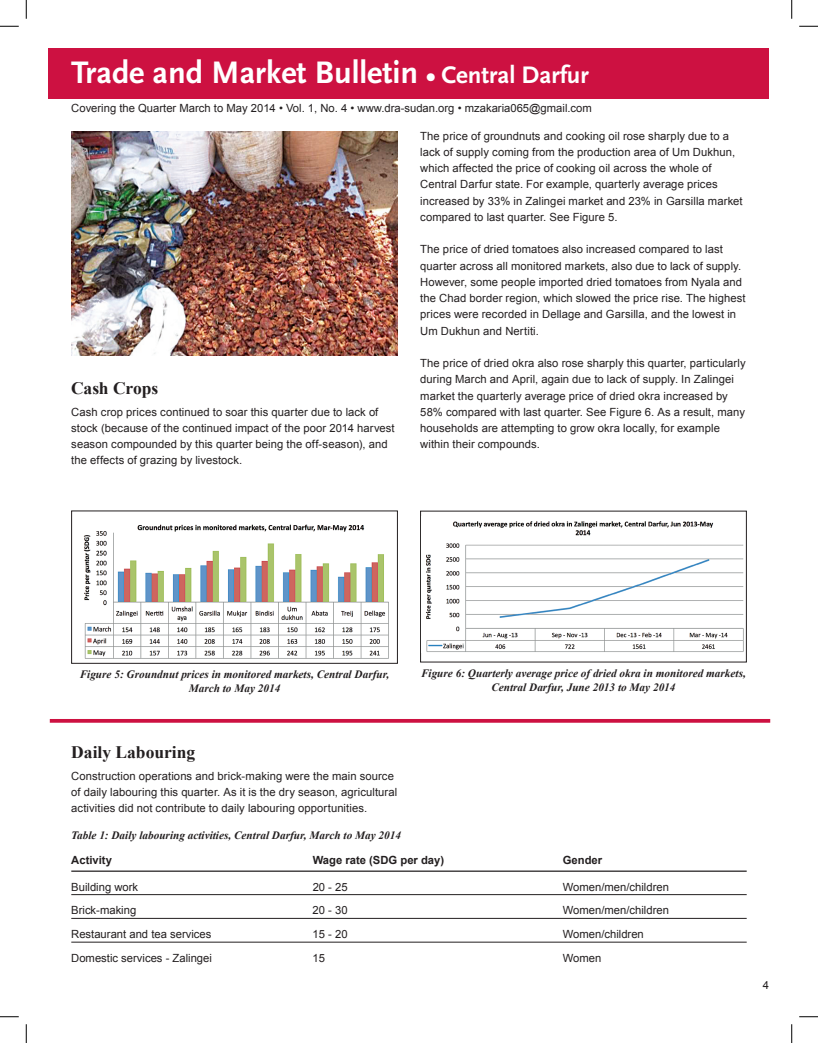
<style>
.page{position:relative;width:818px;height:1043px;background:#fff}
.page>*{position:absolute;margin:0;border:0;box-sizing:border-box;transform-origin:0 0}
.t1{font:700 32.5px "Scala Sans";color:#fff}
.t2{font:700 17.5px "Times New Roman";color:#231f20}
.t3{font:11.25px/16.2px "Arial";letter-spacing:.005em;color:#231f20}
.t4{font:italic 700 11.25px/13.8px "Times New Roman";color:#231f20;text-align:center}
.t5{font:700 11.25px "Arial";color:#231f20}
.s1{font-size:25px}
</style>
<div class="page">
<div style="left:49px;top:49px;width:720px;height:50px;background:#cd1141"></div>
<img style="left:426px;top:521px;width:317px;height:131px">
<hr style="left:50px;top:719px;width:720px;height:3px;background:#cd1141">
<hr style="left:71px;top:870px;width:675px;height:1px;background:#231f20">
<hr style="left:71px;top:894px;width:675px;height:1px;background:#231f20">
<hr style="left:71px;top:918px;width:675px;height:1px;background:#231f20">
<hr style="left:71px;top:941px;width:675px;height:1px;background:#231f20">
<div style="left:71px;top:510px;width:327px;height:153px;border:1px solid #231f20"></div>
<img style="left:83px;top:524px;width:306px;height:135px">
<img style="left:72px;top:131px;width:326px;height:224px">
<svg style="left:0;top:25px;width:19px;height:2px"></svg>
<svg style="left:799px;top:25px;width:19px;height:2px"></svg>
<svg style="left:0;top:1016px;width:19px;height:1px"></svg>
<svg style="left:799px;top:1016px;width:19px;height:1px"></svg>
<svg style="left:25px;top:0;width:2px;height:19px"></svg>
<svg style="left:25px;top:1024px;width:2px;height:18px"></svg>
<svg style="left:791px;top:0;width:1px;height:19px"></svg>
<svg style="left:791px;top:1024px;width:1px;height:18px"></svg>
<h1 class="t1" style="left:71px;top:55px;width:519px">Trade and Market Bulletin <span class="s1">• Central Darfur</span></h1>
<p class="t3" style="left:71px;top:100px;width:522px">Covering the Quarter March to May 2014 • Vol. 1, No. 4 • www.dra-sudan.org • mzakaria065@gmail.com</p>
<h2 class="t2" style="left:71px;top:376px;width:88px">Cash Crops</h2>
<p class="t3" style="left:71px;top:404px;width:325px">Cash crop prices continued to soar this quarter due to lack of stock (because of the continued impact of the poor 2014 harvest season compounded by this quarter being the off-season), and the effects of grazing by livestock.</p>
<p class="t3" style="left:420px;top:127px;width:324px">The price of groundnuts and cooking oil rose sharply due to a lack of supply coming from the production area of Um Dukhun, which affected the price of cooking oil across the whole of Central Darfur state. For example, quarterly average prices increased by 33% in Zalingei market and 23% in Garsilla market compared to last quarter. See Figure 5.</p>
<p class="t3" style="left:420px;top:241px;width:327px">The price of dried tomatoes also increased compared to last quarter across all monitored markets, also due to lack of supply.<br>However, some people imported dried tomatoes from Nyala and the Chad border region, which slowed the price rise. The highest prices were recorded in Dellage and Garsilla, and the lowest in Um Dukhun and Nertiti.</p>
<p class="t3" style="left:420px;top:355px;width:327px">The price of dried okra also rose sharply this quarter, particularly during March and April, again due to lack of supply. In Zalingei market the quarterly average price of dried okra increased by 58% compared with last quarter. See Figure 6. As a result, many households are attempting to grow okra locally, for example within their compounds.</p>
<p class="t4" style="left:80px;top:667px;width:311px">Figure 5: Groundnut prices in monitored markets, Central Darfur,<br>March to May 2014</p>
<p class="t4" style="left:421px;top:666px;width:326px">Figure 6: Quarterly average price of dried okra in monitored markets,<br>Central Darfur, June 2013 to May 2014</p>
<h2 class="t2" style="left:71px;top:739px;width:125px">Daily Labouring</h2>
<p class="t3" style="left:71px;top:767px;width:327px">Construction operations and brick-making were the main source of daily labouring this quarter. As it is the dry season, agricultural activities did not contribute to daily labouring opportunities.</p>
<p class="t4" style="left:71px;top:828px;width:331px">Table 1: Daily labouring activities, Central Darfur, March to May 2014</p>
<p class="t5" style="left:71px;top:853px;width:42px">Activity</p>
<p class="t5" style="left:312px;top:853px;width:133px">Wage rate (SDG per day)</p>
<p class="t5" style="left:562px;top:853px;width:41px">Gender</p>
<p class="t3" style="left:71px;top:878px;width:68px">Building work</p>
<p class="t3" style="left:312px;top:878px;width:37px">20 - 25</p>
<p class="t3" style="left:562px;top:878px;width:108px">Women/men/children</p>
<p class="t3" style="left:71px;top:902px;width:67px">Brick-making</p>
<p class="t3" style="left:312px;top:902px;width:37px">20 - 30</p>
<p class="t3" style="left:562px;top:902px;width:108px">Women/men/children</p>
<p class="t3" style="left:71px;top:926px;width:142px">Restaurant and tea services</p>
<p class="t3" style="left:312px;top:926px;width:37px">15 - 20</p>
<p class="t3" style="left:562px;top:926px;width:83px">Women/children</p>
<p class="t3" style="left:71px;top:949px;width:142px">Domestic services - Zalingei</p>
<p class="t3" style="left:312px;top:949px;width:14px">15</p>
<p class="t3" style="left:562px;top:949px;width:40px">Women</p>
<p class="t3" style="left:762px;top:977px;width:8px">4</p>
</div>
